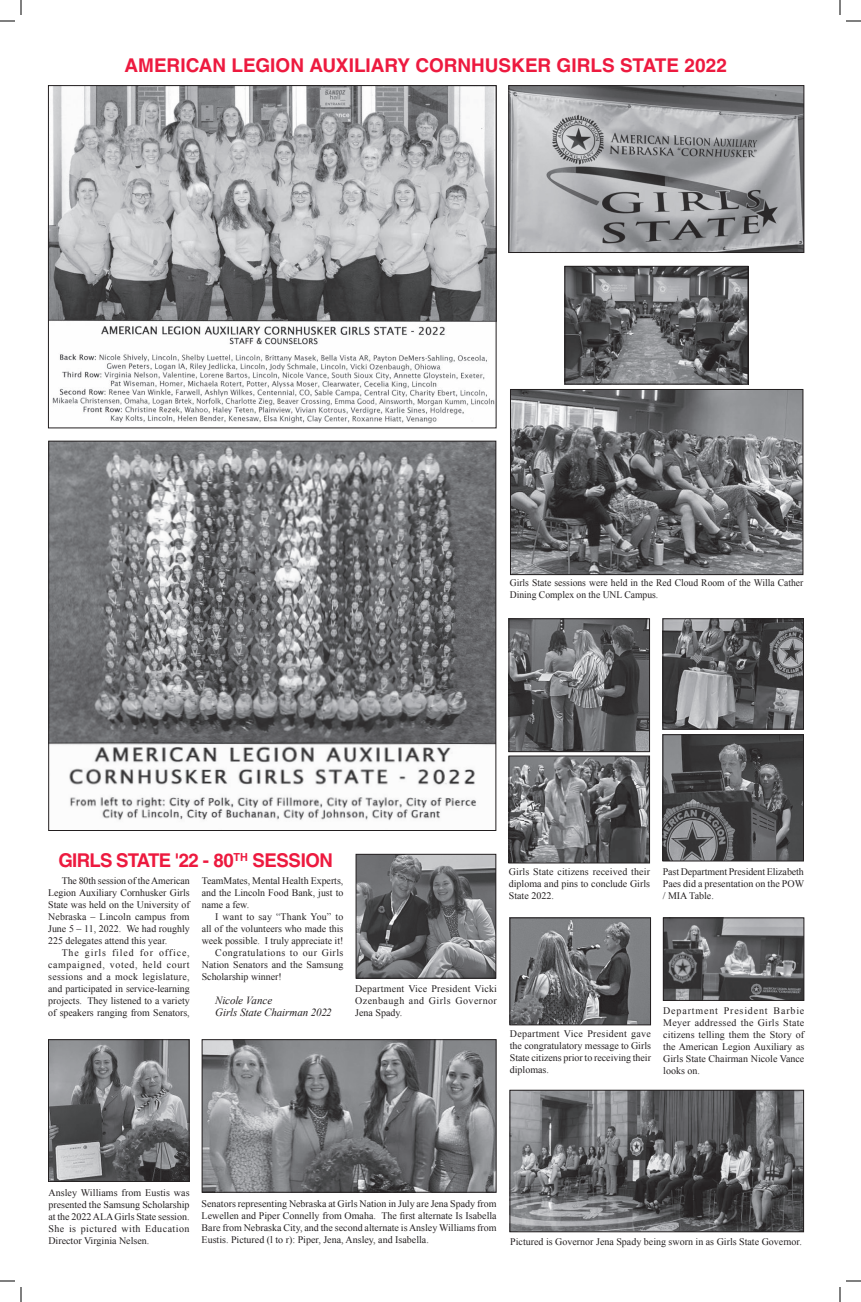
<style>
.page{position:relative;width:861px;height:1302px;background:#fff}
.page>*{position:absolute;margin:0;border:0;box-sizing:border-box;transform-origin:0 0}
.t1{font:700 19px "Helvetica";letter-spacing:-.005em;color:#ed1a3f}
.t2{font:700 19px "Helvetica";letter-spacing:-.035em;color:#ed1a3f}
.t3{font:italic 11px/12px "Times New Roman";letter-spacing:-.01em;color:#231f20}
.t4{font:10px/12px "Times New Roman";color:#231f20;text-align:justify}
.t5{font:10px/12px "Times New Roman";color:#231f20;scale:.96 1}
.t6{font:10px "Times New Roman";letter-spacing:.05em;color:#231f20}
.t7{font:10px "Times New Roman";letter-spacing:.02em;color:#231f20}
</style>
<div class="page">
<img style="left:50px;top:443px;width:444px;height:378px">
<img style="left:50px;top:1041px;width:138px;height:139px">
<div style="left:48px;top:1039px;width:142px;height:143px;border:1px solid #231f20"></div>
<img style="left:204px;top:1041px;width:291px;height:150px">
<div style="left:202px;top:1039px;width:295px;height:154px;border:1px solid #231f20"></div>
<img style="left:665px;top:919px;width:137px;height:80px">
<div style="left:663px;top:917px;width:141px;height:84px;border:1px solid #231f20"></div>
<img style="left:511px;top:919px;width:138px;height:104px">
<div style="left:509px;top:917px;width:142px;height:108px;border:1px solid #231f20"></div>
<img style="left:511px;top:1092px;width:291px;height:138px">
<div style="left:509px;top:1090px;width:295px;height:142px;border:1px solid #231f20"></div>
<img style="left:358px;top:856px;width:136px;height:121px">
<div style="left:356px;top:854px;width:140px;height:125px;border:1px solid #231f20"></div>
<img style="left:50px;top:87px;width:445px;height:337px">
<div style="left:48px;top:85px;width:449px;height:343px;border:1px solid #231f20"></div>
<img style="left:510px;top:758px;width:138px;height:104px">
<div style="left:508px;top:756px;width:142px;height:108px;border:1px solid #231f20"></div>
<img style="left:510px;top:620px;width:138px;height:130px">
<div style="left:508px;top:618px;width:142px;height:134px;border:1px solid #231f20"></div>
<img style="left:664px;top:736px;width:138px;height:124px">
<div style="left:662px;top:734px;width:142px;height:128px;border:1px solid #231f20"></div>
<img style="left:664px;top:620px;width:138px;height:108px">
<div style="left:662px;top:618px;width:142px;height:112px;border:1px solid #231f20"></div>
<img style="left:512px;top:391px;width:289px;height:182px">
<div style="left:510px;top:389px;width:293px;height:186px;border:1px solid #231f20"></div>
<img style="left:566px;top:268px;width:181px;height:115px">
<div style="left:564px;top:266px;width:185px;height:119px;border:1px solid #231f20"></div>
<img style="left:510px;top:87px;width:292px;height:164px">
<div style="left:508px;top:85px;width:296px;height:168px;border:1px solid #231f20"></div>
<svg style="left:0;top:0;width:22px;height:22px"></svg>
<svg style="left:0;top:1280px;width:22px;height:22px"></svg>
<svg style="left:839px;top:0;width:22px;height:22px"></svg>
<svg style="left:839px;top:1280px;width:22px;height:22px"></svg>
<h1 class="t1" style="left:125px;top:53px;width:604px">AMERICAN LEGION AUXILIARY CORNHUSKER GIRLS STATE 2022</h1>
<p class="t5" style="left:510px;top:577px;width:307px">Girls State sessions were held in the Red Cloud Room of the Willa Cather<br>Dining Complex on the UNL Campus.</p>
<h1 class="t2" style="left:58px;top:849px;width:276px">GIRLS STATE '22 - 80<sup>TH</sup> SESSION</h1>
<p class="t4" style="left:48px;top:874px;width:143px;text-indent:14px">The 80th session of the American Legion Auxiliary Cornhusker Girls State was held on the University of Nebraska – Lincoln campus from June 5 – 11, 2022. We had roughly 225 delegates attend this year.</p>
<p class="t4" style="left:48px;top:946px;width:143px;text-indent:14px">The girls filed for office, campaigned, voted, held court sessions and a mock legislature, and participated in service-learning projects. They listened to a variety of speakers ranging from Senators,</p>
<p class="t4" style="left:202px;top:874px;width:143px">TeamMates, Mental Health Experts, and the Lincoln Food Bank, just to name a few.</p>
<p class="t7" style="left:215px;top:910px;width:130px">I want to say “Thank You” to</p>
<p class="t4" style="left:202px;top:922px;width:143px">all of the volunteers who made this</p>
<p class="t4" style="left:202px;top:934px;width:143px">week possible. I truly appreciate it!</p>
<p class="t6" style="left:215px;top:946px;width:130px">Congratulations to our Girls</p>
<p class="t4" style="left:202px;top:958px;width:143px">Nation Senators and the Samsung</p>
<p class="t4" style="left:202px;top:970px;width:82px">Scholarship winner!</p>
<p class="t3" style="left:215px;top:994px;width:118px">Nicole Vance<br>Girls State Chairman 2022</p>
<p class="t4" style="left:355px;top:982px;width:143px">Department Vice President Vicki Ozenbaugh and Girls Governor Jena Spady.</p>
<p class="t4" style="left:509px;top:866px;width:143px">Girls State citizens received their diploma and pins to conclude Girls State 2022.</p>
<p class="t4" style="left:663px;top:866px;width:143px">Past Department President Elizabeth Paes did a presentation on the POW / MIA Table.</p>
<p class="t4" style="left:510px;top:1028px;width:143px">Department Vice President gave the congratulatory message to Girls State citizens prior to receiving their diplomas.</p>
<p class="t4" style="left:663px;top:1004px;width:143px">Department President Barbie Meyer addressed the Girls State citizens telling them the Story of the American Legion Auxiliary as Girls State Chairman Nicole Vance looks on.</p>
<p class="t4" style="left:48px;top:1186px;width:143px">Ansley Williams from Eustis was presented the Samsung Scholarship at the 2022 ALA Girls State session.<br>She is pictured with Education Director Virginia Nelsen.</p>
<p class="t4" style="left:202px;top:1197px;width:297px">Senators representing Nebraska at Girls Nation in July are Jena Spady from Lewellen and Piper Connelly from Omaha. The first alternate Is Isabella Bare from Nebraska City, and the second alternate is Ansley Williams from Eustis. Pictured (l to r): Piper, Jena, Ansley, and Isabella.</p>
<p class="t4" style="left:510px;top:1235px;width:293px">Pictured is Governor Jena Spady being sworn in as Girls State Governor.</p>
</div>
